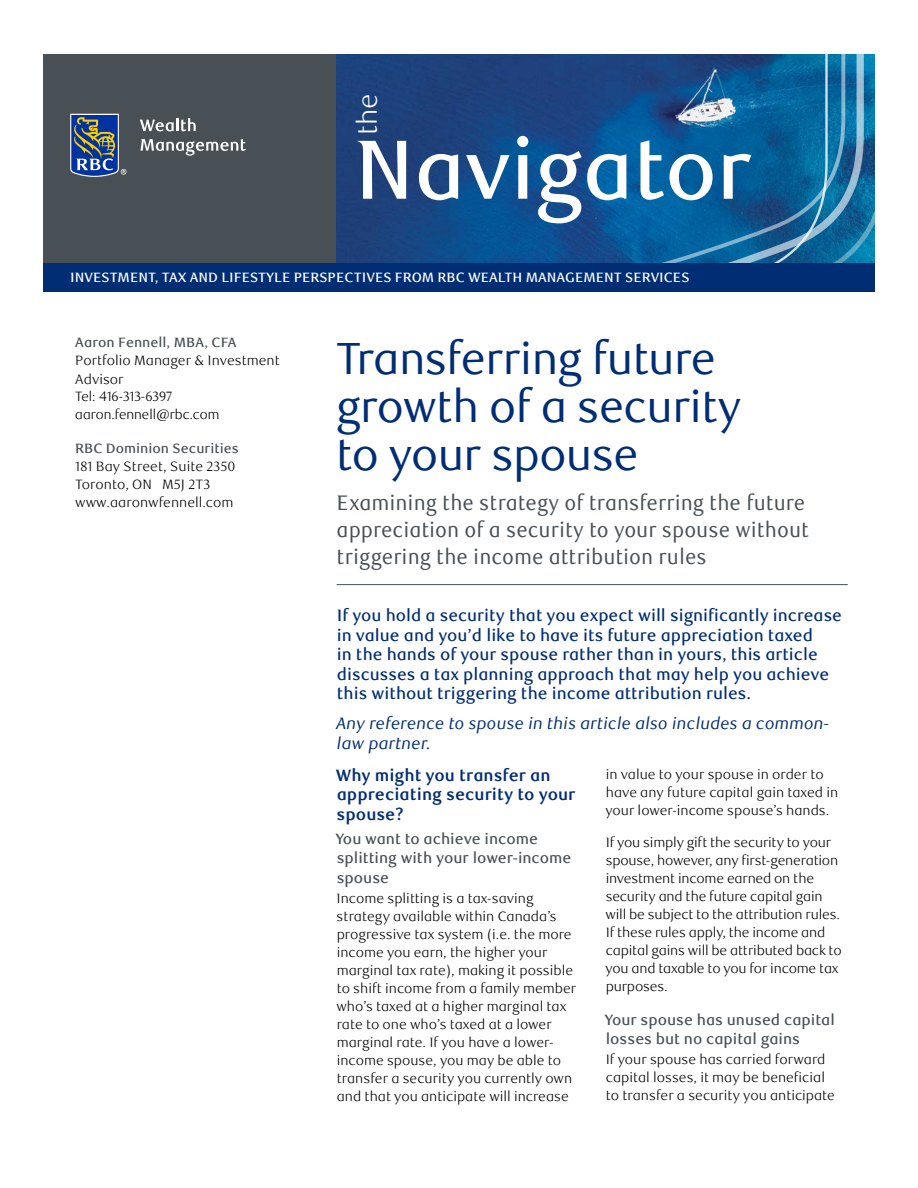
<style>
.page{position:relative;width:918px;height:1188px;background:#fff}
.page>*{position:absolute;margin:0;border:0;box-sizing:border-box;transform-origin:0 0}
.t1{font:500 84px "RBC Text";letter-spacing:-.01em;color:#fff}
._1-Main_Title{font:45px/48px "RBC Display";color:#002d74}
.t2{font:300 27px "RBC Text";color:#fff}
.main_subhead{font:21px/27px "RBC Text Cond";color:#484f55}
._3-Intro_Text{font:500 16.5px/19.5px "RBC Text";color:#002d74}
._3-Intro_Text-2{font:italic 16.5px/19.5px "RBC Text";color:#002d74}
._4-Text_Headline{font:700 16.5px/19.5px "RBC Text";color:#002d74}
._6-Subhead_L1{font:500 15px/19.5px "RBC Text";color:#484f55}
._5-Body_Copy{font:300 13.5px/18px "RBC Text";color:#000}
.t3{font:500 13.5px "RBC Text";color:#fff}
.t4{font:500 13.5px "RBC Text";color:#484e54}
.t5{font:300 13.5px/18.5px "RBC Display";color:#000}
</style>
<div class="page">
<div style="left:43px;top:54px;width:294px;height:211px;background:#484f55"></div>
<svg style="left:70px;top:114px;width:56px;height:63px"></svg>
<svg style="left:140px;top:118px;width:56px;height:13px"></svg>
<svg style="left:141px;top:139px;width:105px;height:17px"></svg>
<img style="left:337px;top:54px;width:107px;height:210px">
<svg style="left:864px;top:54px;width:11px;height:210px"></svg>
<svg style="left:444px;top:54px;width:420px;height:210px"></svg>
<div style="left:43px;top:264px;width:832px;height:28px;background:#002d74"></div>
<hr style="left:337px;top:584px;width:511px;height:1px;background:#484f55">
<h3 class="t2" style="left:352px;top:135px;width:43px;rotate:-90deg">the</h3>
<h1 class="t1" style="left:354px;top:120px;width:399px">Navigator</h1>
<p class="t3" style="left:70px;top:270px;width:621px">INVESTMENT, TAX AND LIFESTYLE PERSPECTIVES FROM RBC WEALTH MANAGEMENT SERVICES</p>
<p class="t4" style="left:75px;top:335px;width:163px">Aaron Fennell, MBA, CFA</p>
<p class="_5-Body_Copy" style="left:75px;top:352px;width:206px;line-height:18.5px">Portfolio Manager &amp; Investment<br>Advisor</p>
<p class="t5" style="left:75px;top:387px;width:145px">Tel: 416-313-6397 aaron.fennell@rbc.com</p>
<p class="t4" style="left:75px;top:441px;width:165px">RBC Dominion Securities</p>
<p class="_5-Body_Copy" style="left:75px;top:458px;width:162px">181 Bay Street, Suite 2350<br>Toronto, ON M5J 2T3 www.aaronwfennell.com</p>
<h1 class="_1-Main_Title" style="left:337px;top:335px;width:406px">Transferring future growth of a security to your spouse</h1>
<p class="main_subhead" style="left:337px;top:490px;width:474px">Examining the strategy of transferring the future appreciation of a security to your spouse without triggering the income attribution rules</p>
<p class="_3-Intro_Text" style="left:337px;top:606px;width:507px">If you hold a security that you expect will significantly increase in value and you’d like to have its future appreciation taxed<br>in the hands of your spouse rather than in yours, this article discusses a tax planning approach that may help you achieve this without triggering the income attribution rules.</p>
<p class="_3-Intro_Text-2" style="left:336px;top:714px;width:495px">Any reference to spouse in this article also includes a common&shy;law partner.</p>
<h2 class="_4-Text_Headline" style="left:336px;top:766px;width:241px">Why might you transfer an appreciating security to your spouse?</h2>
<h3 class="_6-Subhead_L1" style="left:335px;top:829px;width:238px">You want to achieve income splitting with your lower-income spouse</h3>
<p class="_5-Body_Copy" style="left:336px;top:890px;width:241px">Income splitting is a tax-saving strategy available within Canada’s progressive tax system (i.e. the more income you earn, the higher your marginal tax rate), making it possible to shift income from a family member who’s taxed at a higher marginal tax rate to one who’s taxed at a lower marginal rate. If you have a lower&shy;income spouse, you may be able to transfer a security you currently own and that you anticipate will increase</p>
<p class="_5-Body_Copy" style="left:605px;top:765px;width:234px">in value to your spouse in order to have any future capital gain taxed in your lower-income spouse’s hands.</p>
<p class="_5-Body_Copy" style="left:605px;top:834px;width:238px">If you simply gift the security to your spouse, however, any first-generation investment income earned on the security and the future capital gain will be subject to the attribution rules.<br>If these rules apply, the income and capital gains will be attributed back to you and taxable to you for income tax purposes.</p>
<h3 class="_6-Subhead_L1" style="left:605px;top:1010px;width:232px">Your spouse has unused capital losses but no capital gains</h3>
<p class="_5-Body_Copy" style="left:606px;top:1051px;width:231px">If your spouse has carried forward capital losses, it may be beneficial to transfer a security you anticipate</p>
</div>
